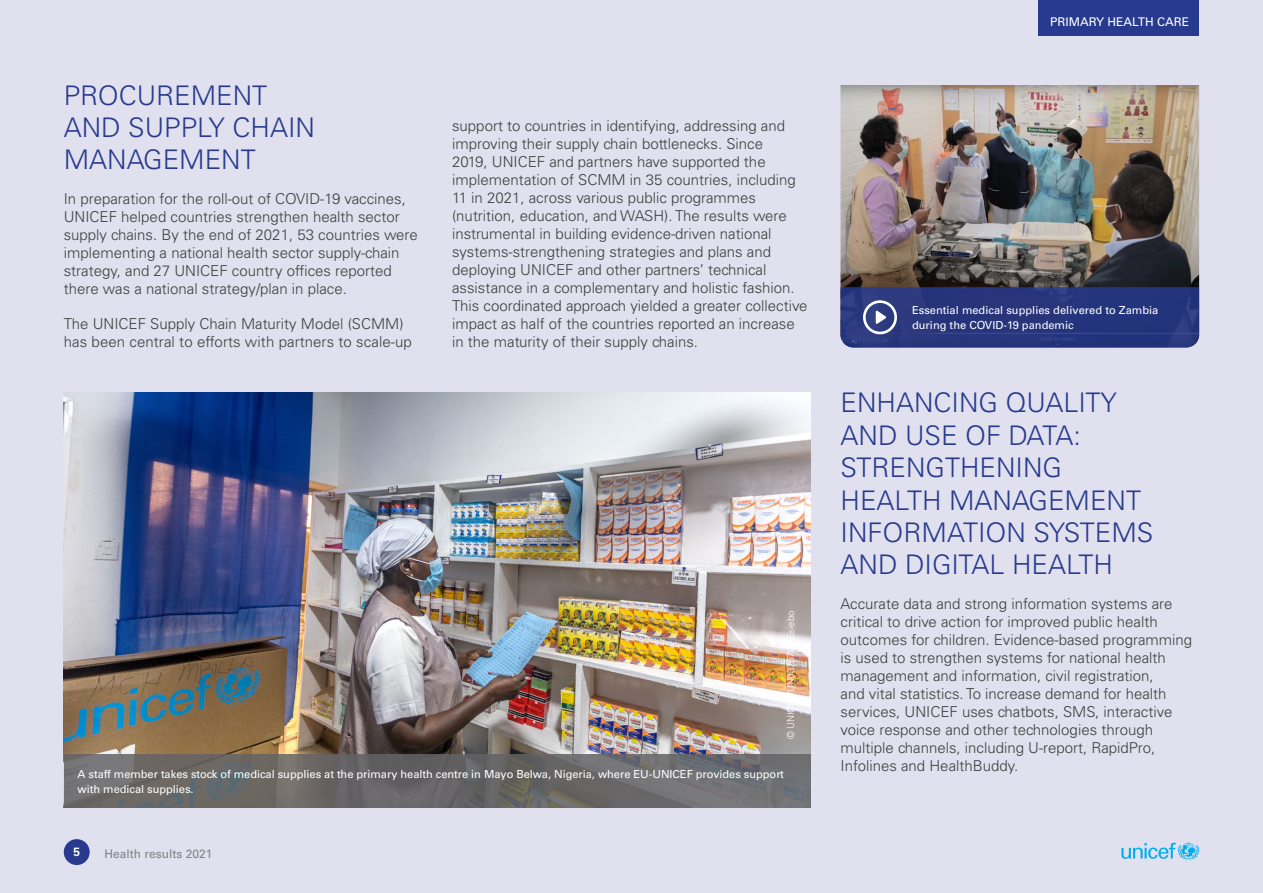
<style>
.page{position:relative;width:1263px;height:893px;background:#e0e0ee}
.page>*{position:absolute;margin:0;border:0;box-sizing:border-box;transform-origin:0 0}
.t1{font:300 27px/32.4px "Univers LT Std";color:#273a8e}
.t2{font:300 15px/18px "Univers LT Std";color:#3e3e3f}
.t3{font:12px "Univers LT Std";color:#808285}
.t4{font:12px "Univers LT Std";color:#fff}
.t5{font:700 12px "Univers LT Std";color:#fff}
.t6{font:11.1px/15px "Univers LT Std";letter-spacing:-.005em;color:#fff}
.t7{font:300 9.75px "Univers LT Std";letter-spacing:-.01em;color:#fff}
</style>
<div class="page">
<div style="left:64px;top:839px;width:26px;height:26px;background:#273a8e;border-radius:50%"></div>
<svg style="left:1121px;top:843px;width:78px;height:17px"></svg>
<div style="left:1038px;top:0;width:161px;height:36px;background:#273a8e"></div>
<img style="left:64px;top:393px;width:747px;height:361px">
<svg style="left:64px;top:754px;width:747px;height:54px;fill:#6b6867"></svg>
<img style="left:840px;top:85px;width:359px;height:202px">
<svg style="left:840px;top:287px;width:359px;height:60px"></svg>
<p class="t1" style="left:64px;top:79px;width:253px">PROCUREMENT<br>AND SUPPLY CHAIN<br>MANAGEMENT</p>
<p class="t2" style="left:64px;top:190px;width:356px">In preparation for the roll-out of COVID-19 vaccines, UNICEF helped countries strengthen health sector supply chains. By the end of 2021, 53 countries were implementing a national health sector supply-chain strategy, and 27 UNICEF country offices reported there was a national strategy/plan in place.</p>
<p class="t2" style="left:64px;top:315px;width:349px">The UNICEF Supply Chain Maturity Model (SCMM) has been central to efforts with partners to scale-up</p>
<p class="t2" style="left:452px;top:117px;width:357px">support to countries in identifying, addressing and improving their supply chain bottlenecks. Since<br>2019, UNICEF and partners have supported the implementation of SCMM in 35 countries, including 11 in 2021, across various public programmes (nutrition, education, and WASH). The results were instrumental in building evidence-driven national systems-strengthening strategies and plans and deploying UNICEF and other partners’ technical assistance in a complementary and holistic fashion.<br>This coordinated approach yielded a greater collective impact as half of the countries reported an increase in the maturity of their supply chains.</p>
<p class="t7" style="left:785px;top:739px;width:130px;rotate:-90deg">© UNICEF/UN0376787/Esiebo</p>
<p class="t6" style="left:78px;top:766px;width:708px">A staff member takes stock of medical supplies at the primary health centre in Mayo Belwa, Nigeria, where EU-UNICEF provides support with medical supplies.</p>
<p class="t5" style="left:73px;top:845px;width:8px">5</p>
<p class="t3" style="left:104px;top:846px;width:110px">Health results 2021</p>
<p class="t4" style="left:1050px;top:14px;width:141px">PRIMARY HEALTH CARE</p>
<p class="t6" style="left:912px;top:302px;width:248px">Essential medical supplies delivered to Zambia during the COVID-19 pandemic</p>
<p class="t1" style="left:840px;top:387px;width:314px">ENHANCING QUALITY<br>AND USE OF DATA:<br>STRENGTHENING<br>HEALTH MANAGEMENT<br>INFORMATION SYSTEMS<br>AND DIGITAL HEALTH</p>
<p class="t2" style="left:840px;top:595px;width:353px">Accurate data and strong information systems are critical to drive action for improved public health outcomes for children. Evidence-based programming is used to strengthen systems for national health management and information, civil registration,<br>and vital statistics. To increase demand for health services, UNICEF uses chatbots, SMS, interactive voice response and other technologies through multiple channels, including U-report, RapidPro, Infolines and HealthBuddy.</p>
</div>
